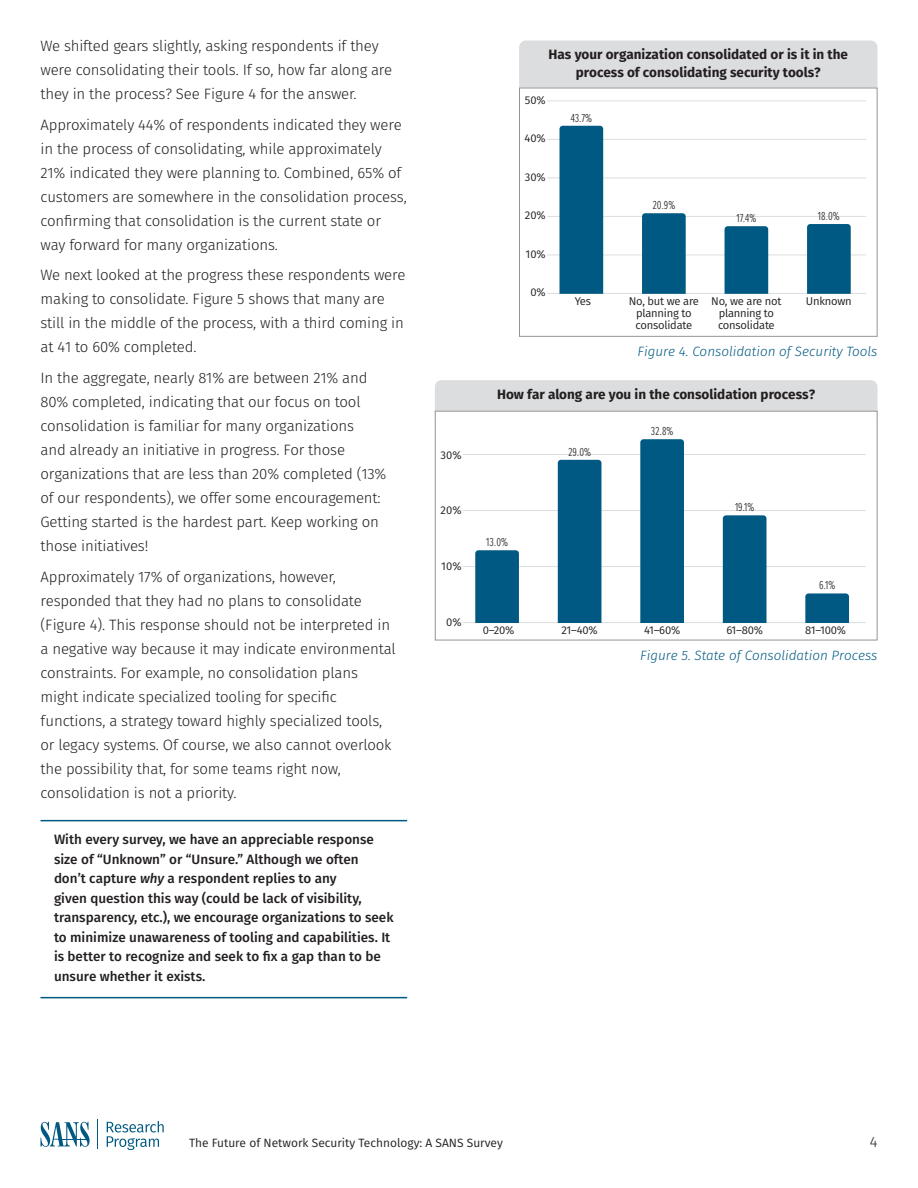
<style>
.page{position:relative;width:918px;height:1188px;background:#fff}
.page>*{position:absolute;margin:0;border:0;box-sizing:border-box;transform-origin:0 0}
.t1{font:300 15px/24px "Fira Sans";letter-spacing:-.01em;color:#231f20}
.t2{font:500 13.5px/19.5px "Fira Sans";color:#231f20}
.t3{font:700 13.5px/18px "Fira Sans";color:#231f20;text-align:center}
.t4{font:italic 300 13.5px "Fira Sans";color:#005982}
.t5{font:12px "Fira Sans";color:#231f20}
.t6{font:300 12px "Proxima Nova Ex Cn";color:#231f20}
.t7{font:11.25px/12px "Fira Sans";letter-spacing:-.02em;color:#231f20;text-align:center}
.s1{font-style:italic}
.s2{font-weight:400}
</style>
<div class="page">
<hr style="left:97px;top:1119px;width:1px;height:30px;background:#005982">
<svg style="left:107px;top:1121px;width:57px;height:29px"></svg>
<svg style="left:40px;top:1122px;width:50px;height:25px"></svg>
<hr style="left:59px;top:1139px;width:30px;height:1px;background:#005982">
<hr style="left:40px;top:997px;width:367px;height:1px;background:#005982">
<hr style="left:40px;top:820px;width:367px;height:1px;background:#005982">
<div style="left:519px;top:40px;width:359px;height:48px;background:#dcdddf"></div>
<div style="left:519px;top:88px;width:359px;height:249px;background:#fff;border:1px solid #939598"></div>
<hr style="left:547px;top:139px;width:319px;height:1px;background:#dcdddf">
<hr style="left:547px;top:216px;width:319px;height:1px;background:#dcdddf">
<hr style="left:547px;top:293px;width:319px;height:1px;background:#dcdddf">
<hr style="left:547px;top:178px;width:319px;height:1px;background:#dcdddf">
<hr style="left:547px;top:255px;width:319px;height:1px;background:#dcdddf">
<hr style="left:547px;top:100px;width:319px;height:1px;background:#dcdddf">
<div style="left:560px;top:126px;width:43px;height:168px;background:#005982"></div>
<div style="left:725px;top:226px;width:43px;height:68px;background:#005982"></div>
<div style="left:642px;top:213px;width:44px;height:81px;background:#005982"></div>
<svg style="left:807px;top:224px;width:44px;height:70px"></svg>
<div style="left:435px;top:380px;width:443px;height:31px;background:#dcdddf"></div>
<div style="left:435px;top:411px;width:443px;height:229px;background:#fff;border:1px solid #939598"></div>
<hr style="left:463px;top:510px;width:403px;height:1px;background:#dcdddf">
<hr style="left:463px;top:622px;width:403px;height:1px;background:#dcdddf">
<hr style="left:463px;top:566px;width:403px;height:1px;background:#dcdddf">
<hr style="left:463px;top:454px;width:403px;height:1px;background:#dcdddf">
<div style="left:475px;top:550px;width:44px;height:73px;background:#005982"></div>
<div style="left:640px;top:439px;width:44px;height:184px;background:#005982"></div>
<svg style="left:805px;top:593px;width:44px;height:30px"></svg>
<div style="left:558px;top:460px;width:43px;height:163px;background:#005982"></div>
<div style="left:723px;top:515px;width:43px;height:108px;background:#005982"></div>
<p class="t1" style="left:40px;top:34px;width:353px">We shifted gears slightly, asking respondents if they were consolidating their tools. If so, how far along are they in the process? See Figure 4 for the answer.</p>
<p class="t1" style="left:40px;top:112px;width:368px">Approximately 44% of respondents indicated they were in the process of consolidating, while approximately 21% indicated they were planning to. Combined, 65% of customers are somewhere in the consolidation process, confirming that consolidation is the current state or way forward for many organizations.</p>
<p class="t1" style="left:40px;top:263px;width:367px">We next looked at the progress these respondents were making to consolidate. Figure 5 shows that many are still in the middle of the process, with a third coming in at 41 to 60% completed.</p>
<p class="t1" style="left:40px;top:366px;width:348px">In the aggregate, nearly 81% are between 21% and 80% completed, indicating that our focus on tool consolidation is familiar for many organizations<br>and already an initiative in progress. For those organizations that are less than 20% completed (13% of our respondents), we offer some encouragement:<br>Getting started is the hardest part. Keep working on those initiatives!</p>
<p class="t1" style="left:40px;top:565px;width:357px">Approximately 17% of organizations, however, responded that they had no plans to consolidate (Figure 4). This response should not be interpreted in a negative way because it may indicate environmental constraints. For example, no consolidation plans might indicate specialized tooling for specific functions, a strategy toward highly specialized tools, or legacy systems. Of course, we also cannot overlook the possibility that, for some teams right now, consolidation is not a priority.</p>
<p class="t2" style="left:54px;top:830px;width:341px">With every survey, we have an appreciable response size of “Unknown” or “Unsure.” Although we often don’t capture <span class="s1">why</span> a respondent replies to any<br>given question this way (could be lack of visibility, transparency, etc.), we encourage organizations to seek to minimize unawareness of tooling and capabilities. It is better to recognize and seek to fix a gap than to be unsure whether it exists.</p>
<p class="t7" style="left:441px;top:448px;width:23px">30%</p>
<p class="t7" style="left:441px;top:504px;width:22px">20%</p>
<p class="t7" style="left:441px;top:560px;width:22px">10%</p>
<p class="t7" style="left:446px;top:616px;width:17px">0%</p>
<p class="t3" style="left:549px;top:45px;width:301px">Has your organization consolidated or is it in the process of consolidating security tools?</p>
<p class="t7" style="left:525px;top:93px;width:23px">50%</p>
<p class="t7" style="left:524px;top:132px;width:23px">40%</p>
<p class="t7" style="left:525px;top:171px;width:23px">30%</p>
<p class="t7" style="left:525px;top:209px;width:22px">20%</p>
<p class="t7" style="left:526px;top:248px;width:22px">10%</p>
<p class="t7" style="left:530px;top:286px;width:17px">0%</p>
<p class="t6" style="left:571px;top:109px;width:23px">43.7<span class="s2">%</span></p>
<p class="t7" style="left:575px;top:294px;width:18px">Yes</p>
<p class="t6" style="left:652px;top:196px;width:24px">20.9<span class="s2">%</span></p>
<p class="t6" style="left:737px;top:209px;width:21px">17.4<span class="s2">%</span></p>
<p class="t6" style="left:818px;top:207px;width:23px">18.0<span class="s2">%</span></p>
<p class="t7" style="left:629px;top:294px;width:72px">No, but we are planning to consolidate</p>
<p class="t7" style="left:711px;top:294px;width:72px">No, we are not planning to consolidate</p>
<p class="t7" style="left:806px;top:294px;width:47px">Unknown</p>
<p class="t4" style="left:637px;top:342px;width:242px">Figure 4. Consolidation of Security Tools</p>
<p class="t3" style="left:497px;top:385px;width:320px">How far along are you in the consolidation process?</p>
<p class="t6" style="left:486px;top:533px;width:23px">13.0<span class="s2">%</span></p>
<p class="t7" style="left:483px;top:624px;width:33px">0–20%</p>
<p class="t6" style="left:568px;top:443px;width:24px">29.0<span class="s2">%</span></p>
<p class="t7" style="left:562px;top:624px;width:38px">21–40%</p>
<p class="t6" style="left:651px;top:422px;width:24px">32.8<span class="s2">%</span></p>
<p class="t7" style="left:644px;top:624px;width:38px">41–60%</p>
<p class="t6" style="left:735px;top:498px;width:21px">19.1<span class="s2">%</span></p>
<p class="t7" style="left:726px;top:624px;width:38px">61–80%</p>
<p class="t6" style="left:819px;top:577px;width:18px">6.1<span class="s2">%</span></p>
<p class="t7" style="left:805px;top:624px;width:42px">81–100%</p>
<p class="t4" style="left:640px;top:646px;width:239px">Figure 5. State of Consolidation Process</p>
<p class="t5" style="left:189px;top:1134px;width:315px">The Future of Network Security Technology: A SANS Survey</p>
<p class="t1" style="left:870px;top:1130px;width:9px">4</p>
</div>
